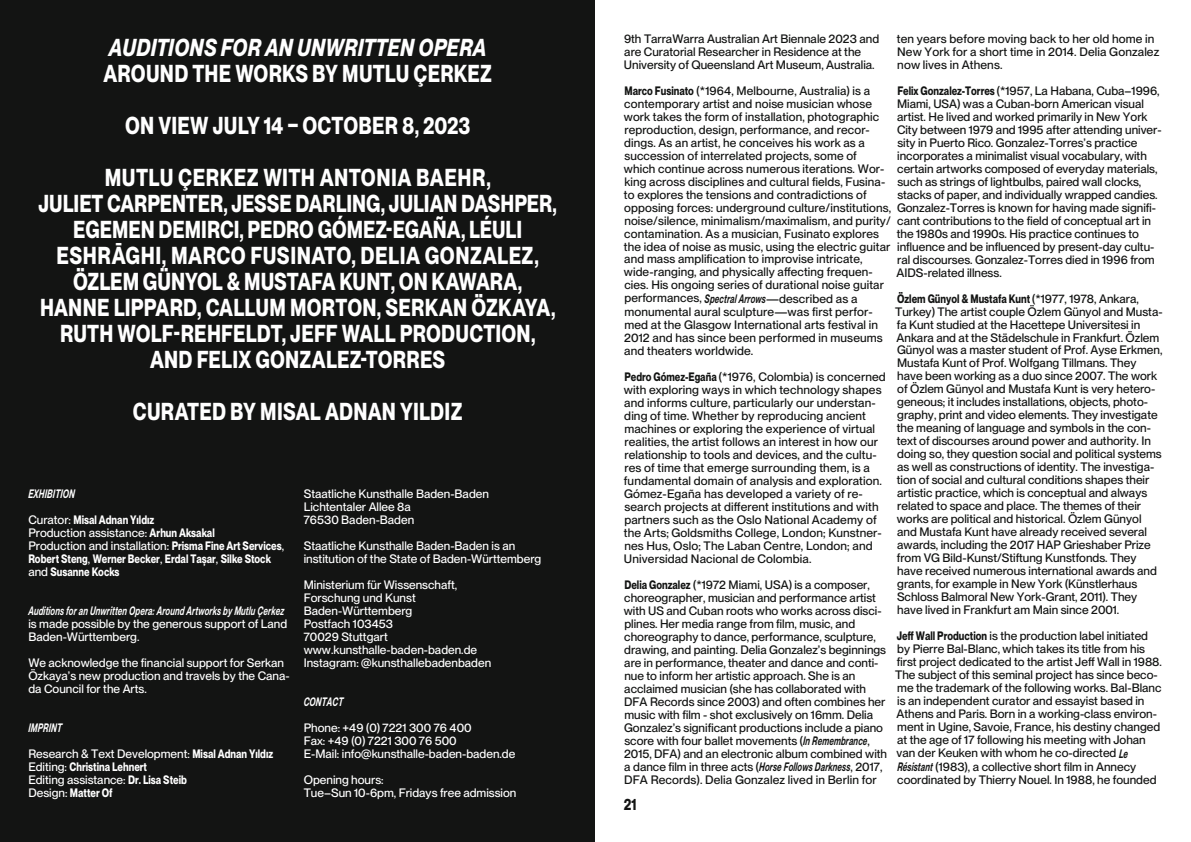
<style>
.page{position:relative;width:1191px;height:842px;background:#fff}
.page>*{position:absolute;margin:0;border:0;box-sizing:border-box;transform-origin:0 0}
.t1{font:700 semi-condensed 24px/26px "OT Neue Montreal Squeezed";letter-spacing:.005em;color:#fff;text-align:center}
.t2{font:italic 700 semi-condensed 24px "OT Neue Montreal Squeezed";letter-spacing:.01em;color:#fff}
.t3{font:700 semi-condensed 16px "OT Neue Montreal Squeezed";color:#131413}
.t4{font:500 12px/13px "OT Neue Montreal Squeezed";color:#131413}
.t5{font:500 12px/13px "OT Neue Montreal Squeezed";color:#fff}
.t6{font:700 semi-condensed 12px/13px "OT Neue Montreal Squeezed";color:#fff}
.t7{font:italic 600 condensed 12px "OT Neue Montreal Squeezed";letter-spacing:.01em;color:#fff;scale:1.1 1}
.s1{font-weight:600;font-style:italic;font-stretch:condensed}
.s2{font-weight:500;font-stretch:normal}
.s3{font-weight:700;font-stretch:semi-condensed}
</style>
<div class="page">
<div style="left:0;top:0;width:595px;height:842px;background:#131413"></div>
<h1 class="t2" style="left:109px;top:32px;width:379px">AUDITIONS FOR AN UNWRITTEN OPERA</h1>
<h1 class="t1" style="left:103px;top:47px;width:390px;line-height:52px">AROUND THE WORKS BY MUTLU ÇERKEZ<br>ON VIEW JULY 14 – OCTOBER 8, 2023<br>MUTLU ÇERKEZ WITH ANTONIA BAEHR,</h1>
<p class="t1" style="left:39px;top:190px;width:520px">JULIET CARPENTER, JESSE DARLING, JULIAN DASHPER, EGEMEN DEMIRCI, PEDRO GÓMEZ-EGAÑA, LÉULI ESHRĀGHI, MARCO FUSINATO, DELIA GONZALEZ, ÖZLEM GÜNYOL &amp; MUSTAFA KUNT, ON KAWARA, HANNE LIPPARD, CALLUM MORTON, SERKAN ÖZKAYA, RUTH WOLF-REHFELDT, JEFF WALL PRODUCTION, AND FELIX GONZALEZ-TORRES</p>
<h1 class="t1" style="left:133px;top:398px;width:331px">CURATED BY MISAL ADNAN YILDIZ</h1>
<p class="t6" style="left:28px;top:480px;width:127px;line-height:26px"><span class="s1">EXHIBITION<br></span><span class="s2">Curator:</span> Misal Adnan Yıldız</p>
<p class="t6" style="left:28px;top:526px;width:257px"><span class="s2">Production assistance:</span> Arhun Aksakal<br><span class="s2">Production and installation:</span> Prisma Fine Art Services<span class="s2">, </span>Robert Steng<span class="s2">,</span> Werner Becker<span class="s2">,</span> Erdal Tașar<span class="s2">,</span> Silke Stock <span class="s2">and</span> Susanne Kocks</p>
<p class="t7" style="left:28px;top:603px;width:234px">Auditions for an Unwritten Opera: Around Artworks by Mutlu Çerkez</p>
<p class="t5" style="left:28px;top:617px;width:260px">is made possible by the generous support of Land<br>Baden-Württemberg.</p>
<p class="t5" style="left:28px;top:656px;width:263px">We acknowledge the financial support for Serkan<br>Özkaya’s new production and travels by the Cana&shy;da Council for the Arts.</p>
<p class="t5" style="left:28px;top:714px;width:246px;line-height:26px"><span class="s1">IMPRINT<br></span>Research &amp; Text Development: <span class="s3">Misal Adnan Yıldız</span></p>
<p class="t6" style="left:28px;top:760px;width:160px"><span class="s2">Editing:</span> Christina Lehnert<br><span class="s2">Editing assistance:</span> Dr. Lisa Steib<br><span class="s2">Design:</span> Matter Of</p>
<p class="t5" style="left:304px;top:487px;width:187px">Staatliche Kunsthalle Baden-Baden<br>Lichtentaler Allee 8a<br>76530 Baden-Baden</p>
<p class="t5" style="left:304px;top:539px;width:239px">Staatliche Kunsthalle Baden-Baden is an institution of the State of Baden-Württemberg</p>
<p class="t5" style="left:304px;top:578px;width:189px">Ministerium für Wissenschaft,<br>Forschung und Kunst<br>Baden-Württemberg<br>Postfach 103453<br>70029 Stuttgart www.kunsthalle-baden-baden.de<br>Instagram: @kunsthallebadenbaden</p>
<p class="t7" style="left:304px;top:694px;width:38px">CONTACT</p>
<p class="t5" style="left:304px;top:721px;width:213px">Phone: +49 (0) 7221 300 76 400<br>Fax: +49 (0) 7221 300 76 500<br>E-Mail: info@kunsthalle-baden-baden.de</p>
<p class="t5" style="left:304px;top:773px;width:214px">Opening hours:<br>Tue–Sun 10-6pm, Fridays free admission</p>
<p class="t4" style="left:897px;top:32px;width:264px">ten years before moving back to her old home in<br>New York for a short time in 2014. Delia Gonzalez now lives in Athens.</p>
<p class="t4" style="left:896px;top:84px;width:266px"><span class="s3">Felix Gonzalez-Torres</span> (*1957, La Habana, Cuba–1996, Miami, USA) was a Cuban-born American visual artist. He lived and worked primarily in New York City between 1979 and 1995 after attending univer&shy;sity in Puerto Rico. Gonzalez-Torres’s practice incorporates a minimalist visual vocabulary, with certain artworks composed of everyday materials, such as strings of lightbulbs, paired wall clocks, stacks of paper, and individually wrapped candies.<br>Gonzalez-Torres is known for having made signifi&shy;cant contributions to the field of conceptual art in the 1980s and 1990s. His practice continues to influence and be influenced by present-day cultu&shy;ral discourses. Gonzalez-Torres died in 1996 from AIDS-related illness.</p>
<p class="t4" style="left:895px;top:292px;width:269px"><span class="s3">Özlem Günyol &amp; Mustafa Kunt</span> (*1977, 1978, Ankara, Turkey) The artist couple Özlem Günyol and Musta&shy;fa Kunt studied at the Hacettepe Universitesi in Ankara and at the Städelschule in Frankfurt. Özlem Günyol was a master student of Prof. Ayse Erkmen, Mustafa Kunt of Prof. Wolfgang Tillmans. They have been working as a duo since 2007. The work of Özlem Günyol and Mustafa Kunt is very hetero&shy;geneous; it includes installations, objects, photo&shy;graphy, print and video elements. They investigate the meaning of language and symbols in the con&shy;text of discourses around power and authority. In doing so, they question social and political systems as well as constructions of identity. The investiga&shy;tion of social and cultural conditions shapes their artistic practice, which is conceptual and always related to space and place. The themes of their works are political and historical. Özlem Günyol<br>and Mustafa Kunt have already received several awards, including the 2017 HAP Grieshaber Prize from VG Bild-Kunst/Stiftung Kunstfonds. They have received numerous international awards and grants, for example in New York (Künstlerhaus Schloss Balmoral New York-Grant, 2011). They have lived in Frankfurt am Main since 2001.</p>
<p class="t4" style="left:895px;top:630px;width:268px"><span class="s3">Jeff Wall Production</span> is the production label initiated by Pierre Bal-Blanc, which takes its title from his first project dedicated to the artist Jeff Wall in 1988.<br>The subject of this seminal project has since beco&shy;me the trademark of the following works. Bal-Blanc is an independent curator and essayist based in Athens and Paris. Born in a working-class environ&shy;ment in Ugine, Savoie, France, his destiny changed at the age of 17 following his meeting with Johan van der Keuken with whom he co-directed <span class="s1">Le Résistant</span> (1983), a collective short film in Annecy coordinated by Thierry Nouel. In 1988, he founded</p>
<p class="t4" style="left:624px;top:32px;width:257px">9th TarraWarra Australian Art Biennale 2023 and are Curatorial Researcher in Residence at the<br>University of Queensland Art Museum, Australia.</p>
<p class="t4" style="left:624px;top:84px;width:269px"><span class="s3">Marco Fusinato</span> (*1964, Melbourne, Australia) is a contemporary artist and noise musician whose work takes the form of installation, photographic reproduction, design, performance, and recor&shy;dings. As an artist, he conceives his work as a succession of interrelated projects, some of<br>which continue across numerous iterations. Wor&shy;king across disciplines and cultural fields, Fusina&shy;to explores the tensions and contradictions of opposing forces: underground culture/institutions, noise/silence, minimalism/maximalism, and purity/ contamination. As a musician, Fusinato explores the idea of noise as music, using the electric guitar and mass amplification to improvise intricate, wide-ranging, and physically affecting frequen&shy;cies. His ongoing series of durational noise guitar performances, <span class="s1">Spectral Arrows</span>—described as a monumental aural sculpture—was first perfor&shy;med at the Glasgow International arts festival in 2012 and has since been performed in museums and theaters worldwide.</p>
<p class="t4" style="left:624px;top:370px;width:263px"><span class="s3">Pedro Gómez-Egaña</span> (*1976, Colombia) is concerned with exploring ways in which technology shapes and informs culture, particularly our understan&shy;ding of time. Whether by reproducing ancient machines or exploring the experience of virtual realities, the artist follows an interest in how our relationship to tools and devices, and the cultu&shy;res of time that emerge surrounding them, is a fundamental domain of analysis and exploration.<br>Gómez-Egaña has developed a variety of re&shy;search projects at different institutions and with partners such as the Oslo National Academy of the Arts; Goldsmiths College, London; Kunstner&shy;nes Hus, Oslo; The Laban Centre, London; and Universidad Nacional de Colombia.</p>
<p class="t4" style="left:624px;top:578px;width:265px"><span class="s3">Delia Gonzalez</span> (*1972 Miami, USA) is a composer, choreographer, musician and performance artist with US and Cuban roots who works across disci&shy;plines. Her media range from film, music, and choreography to dance, performance, sculpture, drawing, and painting. Delia Gonzalez’s beginnings are in performance, theater and dance and conti&shy;nue to inform her artistic approach. She is an acclaimed musician (she has collaborated with DFA Records since 2003) and often combines her music with film - shot exclusively on 16mm. Delia Gonzalez’s significant productions include a piano score with four ballet movements (<span class="s1">In Remembrance</span>, 2015, DFA) and an electronic album combined with a dance film in three acts (<span class="s1">Horse Follows Darkness</span>, 2017, DFA Records). Delia Gonzalez lived in Berlin for</p>
<h2 class="t3" style="left:624px;top:794px;width:14px">21</h2>
</div>
